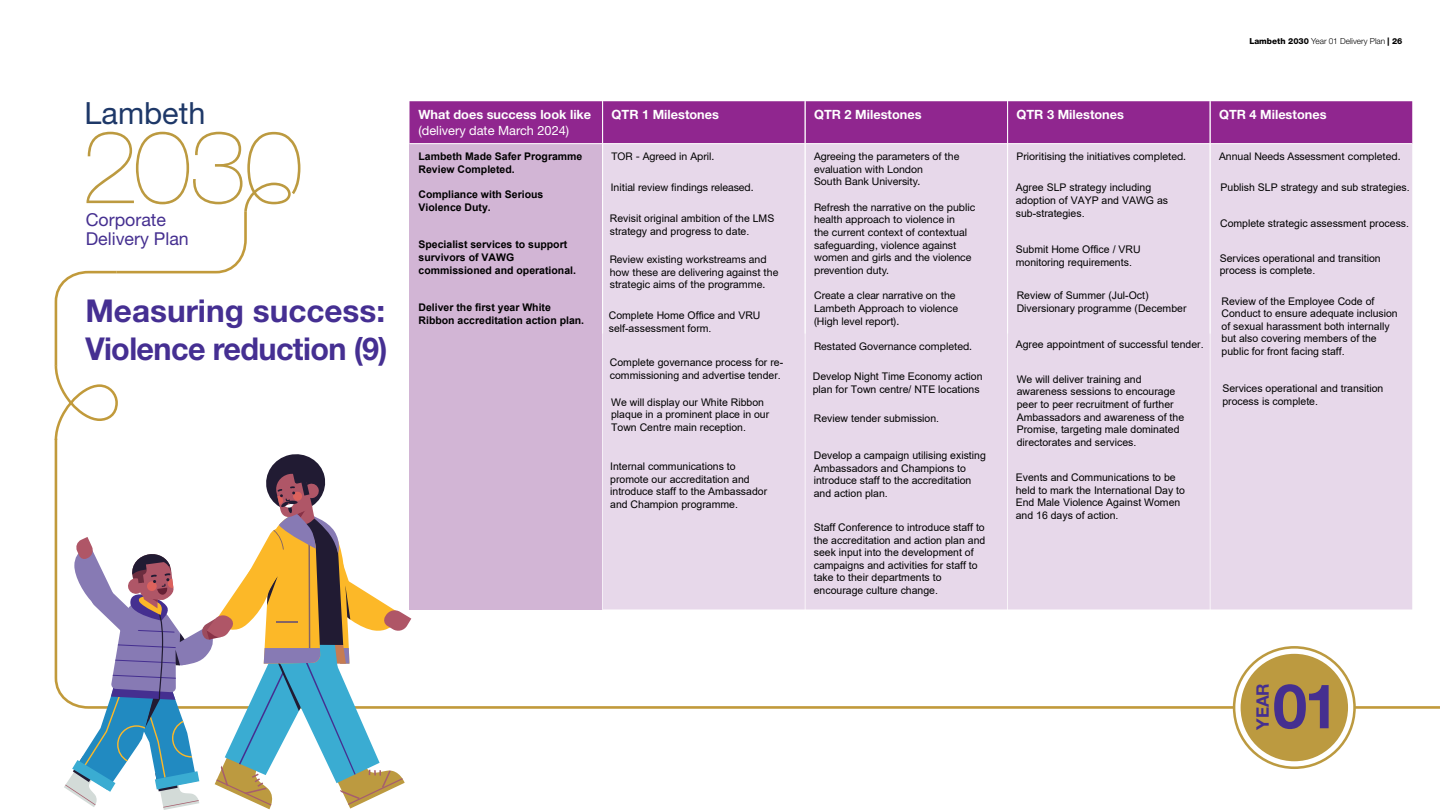
<style>
.page{position:relative;width:1440px;height:810px;background:#fff}
.page>*{position:absolute;margin:0;border:0;box-sizing:border-box;transform-origin:0 0}
.t1{font:700 61.65px "Helvetica Neue";color:#452f90}
.t2{font:700 31.5px/37.8px "Helvetica Neue LT Std";letter-spacing:-.02em;color:#452f92}
.t3{font:30.6px "Helvetica Neue";color:#1e3868}
.t4{font:17.77px/18.8px "Helvetica Neue";color:#452f90}
.t5{font:700 17.25px "Helvetica Neue";color:#452f90}
.t6{font:700 12.75px "Helvetica Neue LT Std";color:#fff}
.t7{font:12.75px "Helvetica Neue LT Std";color:#fff}
.t8{font:10.5px/12.6px "Arial";color:#000}
.t9{font:10.5px/12.6px "Helvetica Neue LT Std";color:#000}
.t10{font:700 10.5px/12.6px "Arial";color:#000}
.t11{font:300 8.25px "Helvetica Neue LT Std";color:#000}
.s1{font-weight:800}
</style>
<div class="page">
<svg style="left:54px;top:436px;width:1386px;height:274px"></svg>
<svg style="left:1234px;top:647px;width:121px;height:121px"></svg>
<div style="left:1233px;top:646px;width:123px;height:123px;border:3px solid #bc9a40;border-radius:50%"></div>
<div style="left:1241px;top:654px;width:107px;height:107px;background:#bc9a40;border-radius:50%"></div>
<svg style="left:54px;top:132px;width:246px;height:310px"></svg>
<svg style="left:64px;top:454px;width:347px;height:356px"></svg>
<div style="left:410px;top:101px;width:1002px;height:42px;background:#90268f"></div>
<div style="left:410px;top:144px;width:193px;height:465px;background:#d2b5d5"></div>
<div style="left:604px;top:144px;width:808px;height:465px;background:#e7d8ea"></div>
<hr style="left:601px;top:95px;width:3px;height:518px;background:#fff">
<hr style="left:804px;top:84px;width:2px;height:547px;background:#fff">
<hr style="left:1006px;top:99px;width:3px;height:531px;background:#fff">
<hr style="left:1209px;top:92px;width:2px;height:541px;background:#fff">
<p class="t3" style="left:85px;top:91px;width:122px">Lambeth</p>
<p class="t4" style="left:86px;top:212px;width:105px">Corporate<br>Delivery Plan</p>
<p class="t2" style="left:85px;top:292px;width:304px">Measuring success:<br>Violence reduction (9)</p>
<p class="t11" style="left:1249px;top:36px;width:155px"><span class="s1">Lambeth 2030</span> Year 01 Delivery Plan <span class="s1">| 26</span></p>
<p class="t6" style="left:418px;top:107px;width:174px">What does success look like</p>
<p class="t7" style="left:418px;top:123px;width:152px">(delivery date March 2024)</p>
<p class="t10" style="left:418px;top:150px;width:165px">Lambeth Made Safer Programme<br>Review Completed.</p>
<p class="t10" style="left:418px;top:188px;width:126px">Compliance with Serious<br>Violence Duty.</p>
<p class="t10" style="left:418px;top:239px;width:159px">Specialist services to support survivors of VAWG commissioned and operational.</p>
<p class="t10" style="left:418px;top:302px;width:167px">Deliver the first year White<br>Ribbon accreditation action plan.</p>
<p class="t6" style="left:612px;top:107px;width:109px">QTR 1 Milestones</p>
<p class="t6" style="left:814px;top:107px;width:109px">QTR 2 Milestones</p>
<p class="t6" style="left:1017px;top:107px;width:109px">QTR 3 Milestones</p>
<p class="t6" style="left:1219px;top:107px;width:109px">QTR 4 Milestones</p>
<p class="t9" style="left:612px;top:150px;width:104px">TOR - Agreed in April.</p>
<p class="t9" style="left:814px;top:150px;width:147px">Agreeing the parameters of the evaluation with London<br>South Bank University.</p>
<p class="t9" style="left:1017px;top:150px;width:171px">Prioritising the initiatives completed.</p>
<p class="t9" style="left:1219px;top:150px;width:183px">Annual Needs Assessment completed.</p>
<p class="t9" style="left:611px;top:181px;width:144px">Initial review findings released.</p>
<p class="t9" style="left:814px;top:201px;width:163px">Refresh the narrative on the public health approach to violence in<br>the current context of contextual safeguarding, violence against women and girls and the violence prevention duty.</p>
<p class="t8" style="left:609px;top:309px;width:153px">Complete Home Office and VRU self-assessment form.</p>
<p class="t8" style="left:1221px;top:181px;width:191px">Publish SLP strategy and sub strategies.</p>
<p class="t8" style="left:1220px;top:216px;width:191px">Complete strategic assessment process.</p>
<p class="t8" style="left:1220px;top:252px;width:163px">Services operational and transition process is complete.</p>
<p class="t8" style="left:1222px;top:295px;width:178px">Review of the Employee Code of Conduct to ensure adequate inclusion of sexual harassment both internally but also covering members of the public for front facing staff.</p>
<p class="t8" style="left:1222px;top:382px;width:163px">Services operational and transition process is complete.</p>
<p class="t8" style="left:1016px;top:181px;width:154px">Agree SLP strategy including adoption of VAYP and VAWG as sub-strategies.</p>
<p class="t8" style="left:1016px;top:243px;width:126px">Submit Home Office / VRU monitoring requirements.</p>
<p class="t8" style="left:1017px;top:289px;width:171px">Review of Summer (Jul-Oct)<br>Diversionary programme (December</p>
<p class="t8" style="left:1016px;top:338px;width:189px">Agree appointment of successful tender.</p>
<p class="t8" style="left:1017px;top:373px;width:169px">We will deliver training and awareness sessions to encourage peer to peer recruitment of further<br>Ambassadors and awareness of the<br>Promise, targeting male dominated directorates and services.</p>
<p class="t8" style="left:1016px;top:471px;width:171px">Events and Communications to be held to mark the International Day to<br>End Male Violence Against Women and 16 days of action.</p>
<p class="t8" style="left:610px;top:212px;width:166px">Revisit original ambition of the LMS strategy and progress to date.</p>
<p class="t9" style="left:610px;top:253px;width:170px">Review existing workstreams and how these are delivering against the strategic aims of the programme.</p>
<p class="t9" style="left:814px;top:289px;width:145px">Create a clear narrative on the<br>Lambeth Approach to violence (High level report).</p>
<p class="t9" style="left:814px;top:340px;width:160px">Restated Governance completed.</p>
<p class="t8" style="left:610px;top:356px;width:175px">Complete governance process for re&shy;commissioning and advertise tender.</p>
<p class="t8" style="left:813px;top:370px;width:171px">Develop Night Time Economy action plan for Town centre/ NTE locations</p>
<p class="t8" style="left:814px;top:411px;width:127px">Review tender submission.</p>
<p class="t8" style="left:814px;top:449px;width:174px">Develop a campaign utilising existing<br>Ambassadors and Champions to introduce staff to the accreditation and action plan.</p>
<p class="t8" style="left:814px;top:521px;width:173px">Staff Conference to introduce staff to the accreditation and action plan and seek input into the development of campaigns and activities for staff to take to their departments to encourage culture change.</p>
<p class="t8" style="left:611px;top:396px;width:160px">We will display our White Ribbon plaque in a prominent place in our<br>Town Centre main reception.</p>
<p class="t8" style="left:610px;top:460px;width:158px">Internal communications to promote our accreditation and introduce staff to the Ambassador and Champion programme.</p>
<p class="t5" style="left:1249px;top:730px;width:48px;rotate:-90deg">YEAR</p>
<p class="t1" style="left:1273px;top:658px;width:67px">01</p>
</div>
